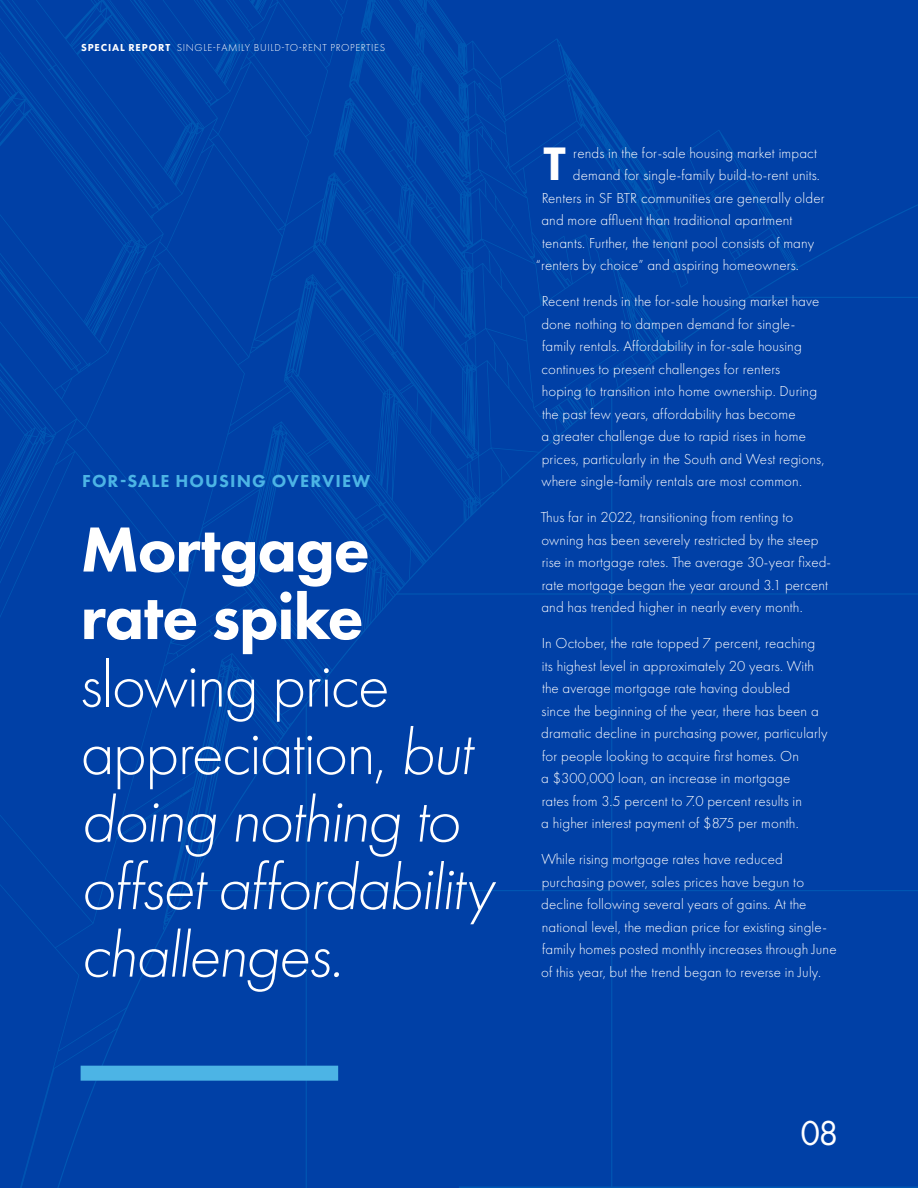
<style>
.page{position:relative;width:918px;height:1188px;background:#0040a6}
.page>*{position:absolute;margin:0;border:0;box-sizing:border-box;transform-origin:0 0}
.t1{font:italic 300 66px/67.5px "Futura PT";letter-spacing:-.03em;color:#fff}
.t2{font:800 66px/67.5px "Futura PT";letter-spacing:-.02em;color:#fff}
.t3{font:800 48.75px "Futura PT";color:#fff}
.t4{font:36px "Futura PT";color:#fff}
.t5{font:800 18px "Futura PT";letter-spacing:.06em;color:#4cb4e5}
.t6{font:300 15px/22.5px "Futura PT";letter-spacing:.01em;color:#fff}
.t7{font:300 10.5px "Futura PT";letter-spacing:.06em;color:#fff}
.s1{font-weight:800}
.s2{font-style:normal}
</style>
<div class="page">
<div style="left:81px;top:1066px;width:257px;height:15px;background:#4cb4e5"></div>
<p class="t7" style="left:81px;top:42px;width:306px"><span class="s1">SPECIAL REPORT</span> SINGLE-FAMILY BUILD-TO-RENT PROPERTIES</p>
<p class="t5" style="left:82px;top:470px;width:290px">FOR-SALE HOUSING OVERVIEW</p>
<h1 class="t2" style="left:81px;top:515px;width:291px">Mortgage rate spike</h1>
<h1 class="t1" style="left:81px;top:651px;width:414px"><span class="s2">slowing price appreciation,</span> but doing nothing to offset affordability challenges.</h1>
<h2 class="t3" style="left:544px;top:133px;width:24px">T</h2>
<p class="t6" style="left:573px;top:141px;width:245px">rends in the for-sale housing market impact</p>
<p class="t6" style="left:573px;top:164px;width:249px">demand for single-family build-to-rent units.</p>
<p class="t6" style="left:542px;top:186px;width:284px">Renters in SF BTR communities are generally older</p>
<p class="t6" style="left:541px;top:209px;width:253px">and more affluent than traditional apartment</p>
<p class="t6" style="left:542px;top:231px;width:274px">tenants. Further, the tenant pool consists of many</p>
<p class="t6" style="left:536px;top:254px;width:265px">“renters by choice” and aspiring homeowners.</p>
<p class="t6" style="left:541px;top:290px;width:285px">Recent trends in the for-sale housing market have done nothing to dampen demand for single&shy;family rentals. Affordability in for-sale housing continues to present challenges for renters<br>hoping to transition into home ownership. During the past few years, affordability has become<br>a greater challenge due to rapid rises in home prices, particularly in the South and West regions, where single-family rentals are most common.</p>
<p class="t6" style="left:541px;top:506px;width:292px">Thus far in 2022, transitioning from renting to owning has been severely restricted by the steep rise in mortgage rates. The average 30-year fixed&shy;rate mortgage began the year around 3.1 percent and has trended higher in nearly every month.</p>
<p class="t6" style="left:541px;top:632px;width:288px">In October, the rate topped 7 percent, reaching its highest level in approximately 20 years. With the average mortgage rate having doubled<br>since the beginning of the year, there has been a dramatic decline in purchasing power, particularly for people looking to acquire first homes. On<br>a $300,000 loan, an increase in mortgage<br>rates from 3.5 percent to 7.0 percent results in<br>a higher interest payment of $875 per month.</p>
<p class="t6" style="left:541px;top:848px;width:297px">While rising mortgage rates have reduced purchasing power, sales prices have begun to decline following several years of gains. At the national level, the median price for existing single&shy;family homes posted monthly increases through June of this year, but the trend began to reverse in July.</p>
<h3 class="t4" style="left:801px;top:1111px;width:38px">08</h3>
</div>
